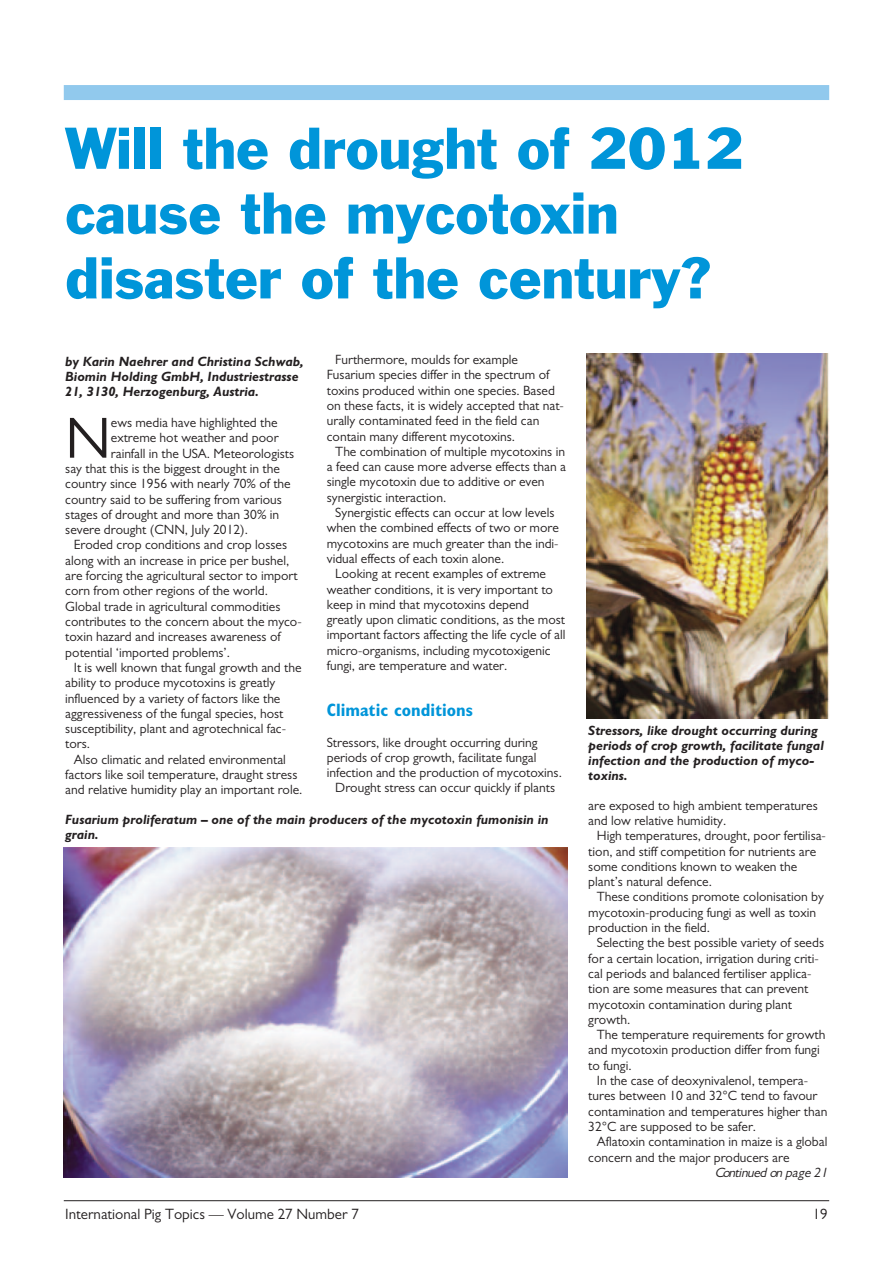
<style>
.page{position:relative;width:893px;height:1263px;background:#fff}
.page>*{position:absolute;margin:0;border:0;box-sizing:border-box;transform-origin:0 0}
.t1{font:58.35px "Gill Sans";color:#231f20}
.t2{font:54px/64.8px "Franklin Gothic BT";color:#0095d9}
.t3{font:700 condensed 18px "Gill Sans";color:#0095d9}
.t4{font:15px "Gill Sans";color:#231f20}
.t5{font:13.5px/15.3px "Gill Sans";color:#231f20}
.t6{font:italic 700 13.5px/15px "Gill Sans";color:#231f20}
.t7{font:italic 13.5px "Gill Sans";color:#231f20}
</style>
<div class="page">
<hr style="left:64px;top:1200px;width:765px;height:1px;background:#231f20">
<div style="left:64px;top:85px;width:765px;height:15px;background:#91c9ed"></div>
<img style="left:64px;top:848px;width:504px;height:330px">
<img style="left:587px;top:353px;width:242px;height:365px">
<h2 class="t2" style="left:65px;top:121px;width:680px">Will the drought of 2012 cause the mycotoxin disaster of the century?</h2>
<p class="t6" style="left:65px;top:355px;width:240px">by Karin Naehrer and Christina Schwab,<br>Biomin Holding GmbH, Industriestrasse<br>21, 3130, Herzogenburg, Austria.</p>
<h1 class="t1" style="left:65px;top:418px;width:47px">N</h1>
<p class="t5" style="left:111px;top:416px;width:168px">ews media have highlighted the</p>
<p class="t5" style="left:111px;top:432px;width:169px">extreme hot weather and poor</p>
<p class="t5" style="left:111px;top:447px;width:185px">rainfall in the USA. Meteorologists</p>
<p class="t5" style="left:65px;top:462px;width:216px">say that this is the biggest drought in the</p>
<p class="t5" style="left:65px;top:477px;width:227px">country since 1956 with nearly 70% of the</p>
<p class="t5" style="left:65px;top:493px;width:218px">country said to be suffering from various</p>
<p class="t5" style="left:65px;top:508px;width:215px">stages of drought and more than 30% in</p>
<p class="t5" style="left:65px;top:523px;width:184px">severe drought (CNN, July 2012).</p>
<p class="t5" style="left:74px;top:539px;width:215px">Eroded crop conditions and crop losses</p>
<p class="t5" style="left:65px;top:554px;width:226px">along with an increase in price per bushel,</p>
<p class="t5" style="left:65px;top:569px;width:234px">are forcing the agricultural sector to import</p>
<p class="t5" style="left:65px;top:585px;width:204px">corn from other regions of the world.</p>
<p class="t5" style="left:65px;top:600px;width:217px">Global trade in agricultural commodities</p>
<p class="t5" style="left:65px;top:615px;width:238px">contributes to the concern about the myco-</p>
<p class="t5" style="left:65px;top:630px;width:217px">toxin hazard and increases awareness of</p>
<p class="t5" style="left:65px;top:646px;width:166px">potential ‘imported problems’.</p>
<p class="t5" style="left:74px;top:661px;width:229px">It is well known that fungal growth and the</p>
<p class="t5" style="left:65px;top:676px;width:212px">ability to produce mycotoxins is greatly</p>
<p class="t5" style="left:65px;top:692px;width:217px">influenced by a variety of factors like the</p>
<p class="t5" style="left:65px;top:707px;width:220px">aggressiveness of the fungal species, host</p>
<p class="t5" style="left:65px;top:722px;width:222px">susceptibility, plant and agrotechnical fac-</p>
<p class="t5" style="left:65px;top:738px;width:26px">tors.</p>
<p class="t5" style="left:74px;top:753px;width:214px">Also climatic and related environmental</p>
<p class="t5" style="left:65px;top:768px;width:234px">factors like soil temperature, draught stress</p>
<p class="t5" style="left:65px;top:783px;width:239px">and relative humidity play an important role.</p>
<p class="t5" style="left:327px;top:353px;width:239px;text-indent:9px">Furthermore, moulds for example Fusarium species differ in the spectrum of toxins produced within one species. Based on these facts, it is widely accepted that nat&shy;urally contaminated feed in the field can contain many different mycotoxins.</p>
<p class="t5" style="left:327px;top:445px;width:241px;text-indent:9px">The combination of multiple mycotoxins in a feed can cause more adverse effects than a single mycotoxin due to additive or even synergistic interaction.</p>
<p class="t5" style="left:327px;top:506px;width:234px;text-indent:9px">Synergistic effects can occur at low levels when the combined effects of two or more mycotoxins are much greater than the indi&shy;vidual effects of each toxin alone.</p>
<p class="t5" style="left:327px;top:567px;width:240px;text-indent:9px">Looking at recent examples of extreme weather conditions, it is very important to keep in mind that mycotoxins depend greatly upon climatic conditions, as the most important factors affecting the life cycle of all micro-organisms, including mycotoxigenic fungi, are temperature and water.</p>
<h3 class="t3" style="left:327px;top:703px;width:148px">Climatic conditions</h3>
<p class="t5" style="left:327px;top:736px;width:212px">Stressors, like drought occurring during</p>
<p class="t5" style="left:327px;top:751px;width:211px">periods of crop growth, facilitate fungal</p>
<p class="t5" style="left:327px;top:766px;width:237px">infection and the production of mycotoxins.</p>
<p class="t5" style="left:335px;top:782px;width:221px">Drought stress can occur quickly if plants</p>
<p class="t6" style="left:65px;top:814px;width:485px">Fusarium proliferatum – one of the main producers of the mycotoxin fumonisin in grain.</p>
<p class="t6" style="left:588px;top:724px;width:237px">Stressors, like drought occurring during periods of crop growth, facilitate fungal infection and the production of myco&shy;toxins.</p>
<p class="t5" style="left:588px;top:799px;width:231px">are exposed to high ambient temperatures and low relative humidity.</p>
<p class="t5" style="left:588px;top:829px;width:239px;text-indent:9px">High temperatures, drought, poor fertilisa&shy;tion, and stiff competition for nutrients are some conditions known to weaken the plant’s natural defence.</p>
<p class="t5" style="left:588px;top:891px;width:237px;text-indent:9px">These conditions promote colonisation by mycotoxin-producing fungi as well as toxin production in the field.</p>
<p class="t5" style="left:588px;top:936px;width:237px;text-indent:9px">Selecting the best possible variety of seeds for a certain location, irrigation during criti&shy;cal periods and balanced fertiliser applica&shy;tion are some measures that can prevent mycotoxin contamination during plant growth.</p>
<p class="t5" style="left:588px;top:1028px;width:238px;text-indent:9px">The temperature requirements for growth and mycotoxin production differ from fungi to fungi.</p>
<p class="t5" style="left:588px;top:1074px;width:240px;text-indent:9px">In the case of deoxynivalenol, tempera&shy;tures between 10 and 32°C tend to favour contamination and temperatures higher than 32°C are supposed to be safer.</p>
<p class="t5" style="left:588px;top:1135px;width:241px;text-indent:9px">Aflatoxin contamination in maize is a global concern and the major producers are</p>
<p class="t7" style="left:715px;top:1167px;width:117px">Continued on page 21</p>
<p class="t4" style="left:65px;top:1209px;width:295px">International Pig Topics — Volume 27 Number 7</p>
<p class="t4" style="left:813px;top:1209px;width:16px">19</p>
</div>
